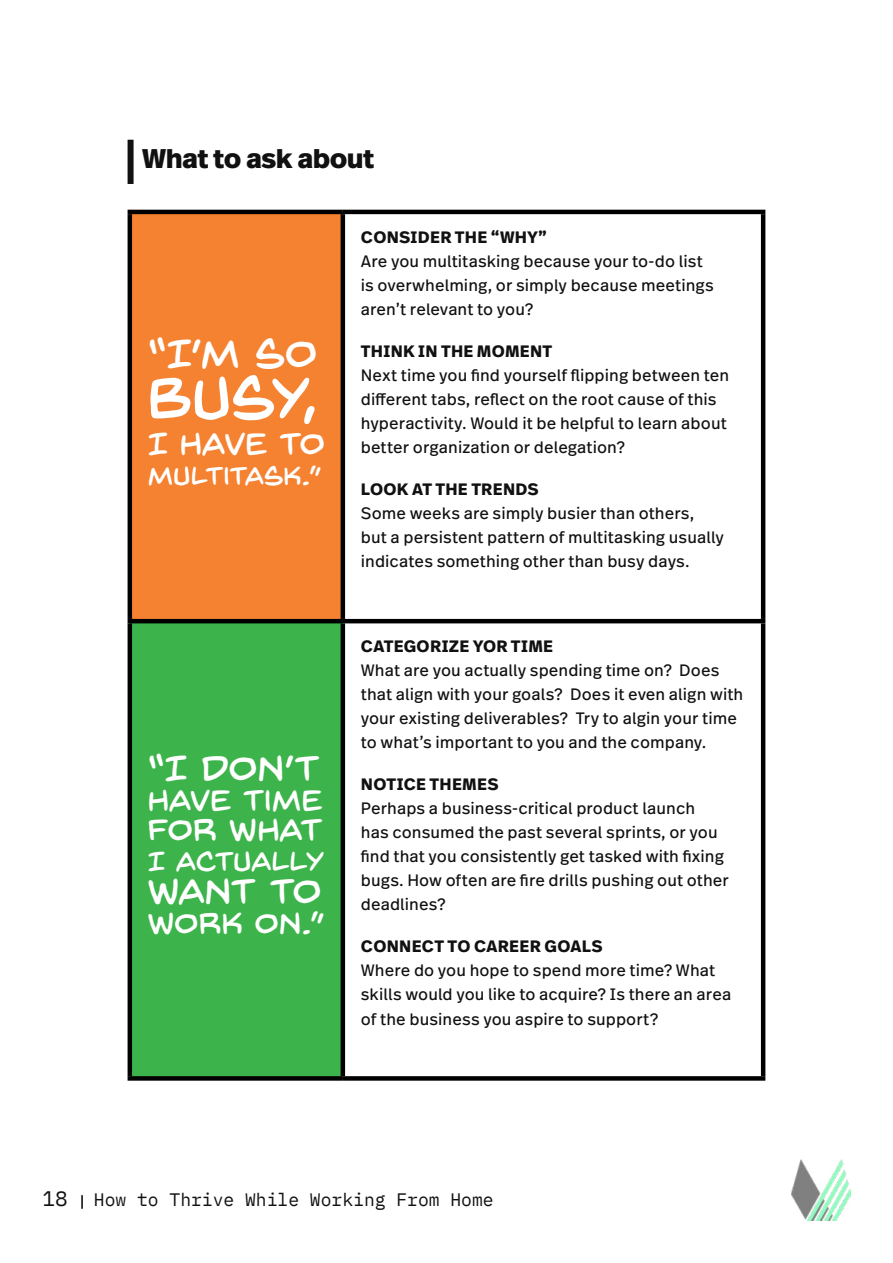
<style>
.page{position:relative;width:893px;height:1263px;background:#fff}
.page>*{position:absolute;margin:0;border:0;box-sizing:border-box;transform-origin:0 0}
.t1{font:61.5px "Back Issues BB";color:#fff}
.t2{font:42px "Back Issues BB";color:#fff}
.t3{font:37.5px "Back Issues BB";letter-spacing:-.01em;color:#fff}
.t4{font:33px "Back Issues BB";letter-spacing:-.015em;color:#fff}
.t5{font:31.5px "Back Issues BB";letter-spacing:.005em;color:#fff}
.t6{font:28.5px "Back Issues BB";letter-spacing:-.02em;color:#fff}
.t7{font:800 27px "Real Head Pro";color:#111}
.t8{font:27px "Back Issues BB";letter-spacing:-.005em;color:#fff}
.t9{font:18px "IBM Plex Mono";color:#111}
.t10{font:16.5px/24px "Real Text Pro";letter-spacing:.005em;color:#111}
.t11{font:700 16.5px "Real Text Pro";letter-spacing:.015em;color:#111}
.s1{font-size:21px}
</style>
<div class="page">
<svg style="left:81px;top:1195px;width:2px;height:14px"></svg>
<img style="left:791px;top:1159px;width:59px;height:61px">
<div style="left:130px;top:212px;width:213px;height:409px;background:#f58231"></div>
<div style="left:130px;top:621px;width:213px;height:457px;background:#3cb44b"></div>
<hr style="left:128px;top:210px;width:215px;height:4px;background:#000">
<hr style="left:128px;top:214px;width:4px;height:405px;background:#000">
<hr style="left:343px;top:210px;width:422px;height:4px;background:#000">
<hr style="left:341px;top:214px;width:4px;height:405px;background:#000">
<hr style="left:761px;top:214px;width:4px;height:405px;background:#000">
<hr style="left:128px;top:619px;width:215px;height:4px;background:#000">
<hr style="left:128px;top:623px;width:4px;height:453px;background:#000">
<hr style="left:343px;top:619px;width:422px;height:4px;background:#000">
<hr style="left:341px;top:623px;width:4px;height:453px;background:#000">
<hr style="left:761px;top:623px;width:4px;height:453px;background:#000">
<div style="left:128px;top:1076px;width:215px;height:5px;background:#000"></div>
<div style="left:343px;top:1076px;width:422px;height:5px;background:#000"></div>
<div style="left:128px;top:140px;width:6px;height:44px;background:#111"></div>
<h3 class="t7" style="left:143px;top:138px;width:233px">What to ask about</h3>
<h2 class="t2" style="left:148px;top:334px;width:171px">“I’M SO</h2>
<h1 class="t1" style="left:148px;top:369px;width:171px">BUSY,</h1>
<h3 class="t4" style="left:148px;top:428px;width:179px">I HAVE TO</h3>
<h3 class="t8" style="left:148px;top:463px;width:175px">MULTITASK.”</h3>
<h3 class="t3" style="left:148px;top:751px;width:173px">“I DON’T</h3>
<h3 class="t5" style="left:148px;top:786px;width:177px">HAVE TIME</h3>
<h3 class="t4" style="left:148px;top:814px;width:177px">FOR WHAT</h3>
<h3 class="t6" style="left:148px;top:848px;width:178px">I ACTUALLY</h3>
<h3 class="t3" style="left:148px;top:874px;width:175px">WANT TO</h3>
<h3 class="t5" style="left:148px;top:909px;width:179px">WORK ON.”</h3>
<p class="t11" style="left:361px;top:225px;width:188px">CONSIDER THE “WHY”</p>
<p class="t10" style="left:361px;top:249px;width:354px">Are you multitasking because your to-do list is overwhelming, or simply because meetings aren’t relevant to you?</p>
<p class="t11" style="left:361px;top:339px;width:193px">THINK IN THE MOMENT</p>
<p class="t10" style="left:361px;top:363px;width:370px">Next time you find yourself flipping between ten different tabs, reflect on the root cause of this hyperactivity. Would it be helpful to learn about better organization or delegation?</p>
<p class="t11" style="left:361px;top:477px;width:179px">LOOK AT THE TRENDS</p>
<p class="t10" style="left:361px;top:501px;width:365px">Some weeks are simply busier than others, but a persistent pattern of multitasking usually indicates something other than busy days.</p>
<p class="t11" style="left:361px;top:634px;width:194px">CATEGORIZE YOR TIME</p>
<p class="t10" style="left:361px;top:658px;width:384px">What are you actually spending time on? Does that align with your goals? Does it even align with your existing deliverables? Try to algin your time to what’s important to you and the company.</p>
<p class="t11" style="left:361px;top:772px;width:139px">NOTICE THEMES</p>
<p class="t10" style="left:361px;top:796px;width:370px">Perhaps a business-critical product launch<br>has consumed the past several sprints, or you find that you consistently get tasked with fixing bugs. How often are fire drills pushing out other deadlines?</p>
<p class="t11" style="left:361px;top:934px;width:243px">CONNECT TO CAREER GOALS</p>
<p class="t10" style="left:361px;top:958px;width:372px">Where do you hope to spend more time? What skills would you like to acquire? Is there an area of the business you aspire to support?</p>
<p class="t9" style="left:43px;top:1186px;width:453px"><span class="s1">18</span> How to Thrive While Working From Home</p>
</div>
